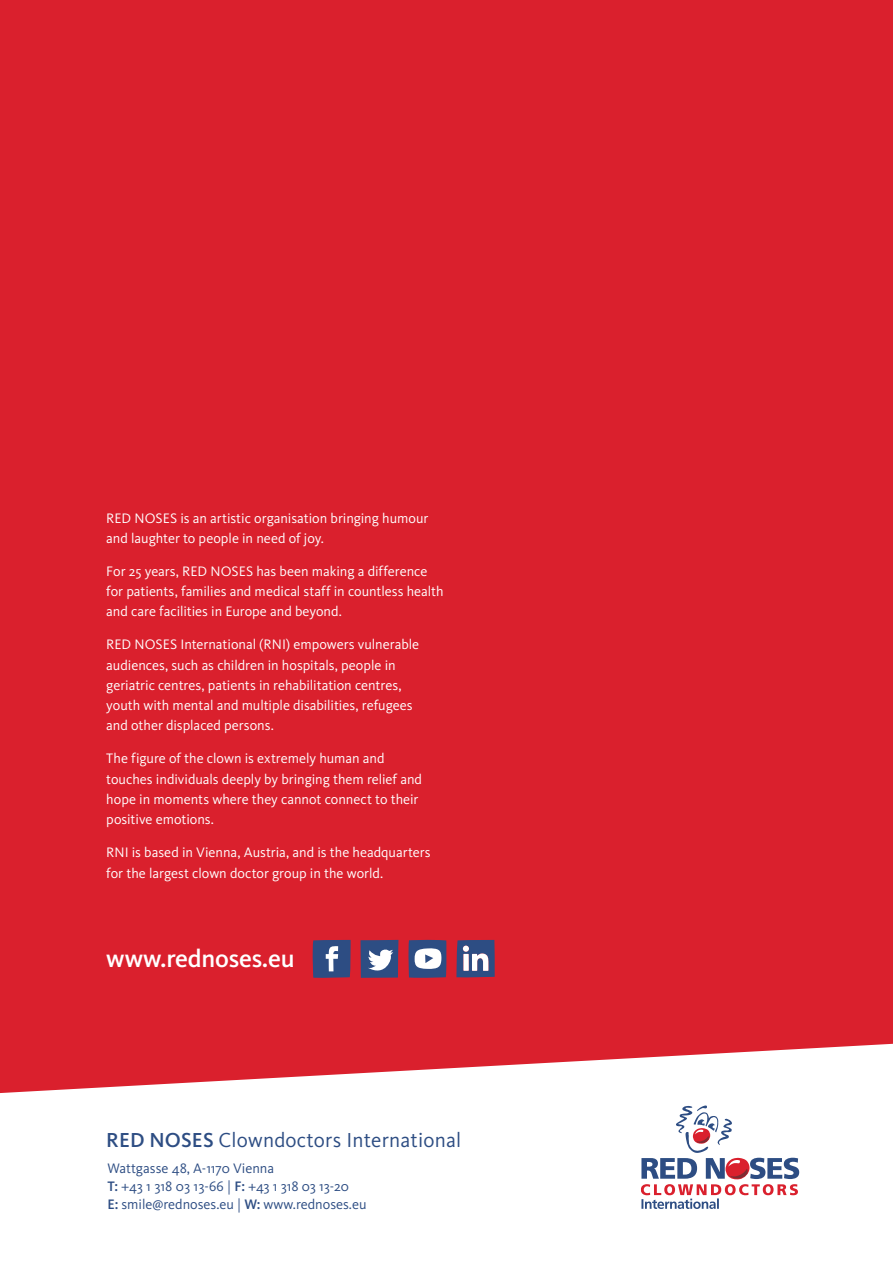
<style>
.page{position:relative;width:893px;height:1263px;background:#fff}
.page>*{position:absolute;margin:0;border:0;box-sizing:border-box;transform-origin:0 0}
.t1{font:500 25.5px "Kievit Pro";letter-spacing:-.01em;color:#fff}
.t2{font:21px "Kievit Pro";letter-spacing:.01em;color:#2d4d83}
.t3{font:14.25px/20.2px "Kievit Pro";letter-spacing:-.005em;color:#fff}
.t4{font:14.25px/18px "Kievit Pro";color:#2d4d83}
.s1{font-weight:500}
</style>
<div class="page">
<div style="left:0;top:0;width:893px;height:1093px;background:#da202d"></div>
<svg style="left:313px;top:940px;width:38px;height:38px"></svg>
<svg style="left:360px;top:940px;width:38px;height:38px"></svg>
<svg style="left:408px;top:940px;width:38px;height:38px"></svg>
<svg style="left:641px;top:1084px;width:161px;height:125px"></svg>
<svg style="left:456px;top:940px;width:39px;height:38px"></svg>
<p class="t3" style="left:106px;top:508px;width:324px">RED NOSES is an artistic organisation bringing humour and laughter to people in need of joy.</p>
<p class="t3" style="left:106px;top:561px;width:339px">For 25 years, RED NOSES has been making a difference for patients, families and medical staff in countless health and care facilities in Europe and beyond.</p>
<p class="t3" style="left:106px;top:634px;width:314px">RED NOSES International (RNI) empowers vulnerable audiences, such as children in hospitals, people in geriatric centres, patients in rehabilitation centres, youth with mental and multiple disabilities, refugees and other displaced persons.</p>
<p class="t3" style="left:106px;top:748px;width:317px">The figure of the clown is extremely human and touches individuals deeply by bringing them relief and hope in moments where they cannot connect to their positive emotions.</p>
<p class="t3" style="left:106px;top:842px;width:326px">RNI is based in Vienna, Austria, and is the headquarters for the largest clown doctor group in the world.</p>
<h1 class="t1" style="left:106px;top:943px;width:190px">www.rednoses.eu</h1>
<h2 class="t2" style="left:106px;top:1128px;width:357px"><span class="s1">RED NOSES</span> Clowndoctors International</h2>
<p class="t4" style="left:108px;top:1159px;width:261px">Wattgasse 48, A-1170 Vienna<br><span class="s1">T:</span> +43 1 318 03 13-66 | <span class="s1">F:</span> +43 1 318 03 13-20<br><span class="s1">E:</span> smile@rednoses.eu | <span class="s1">W:</span> www.rednoses.eu</p>
</div>
